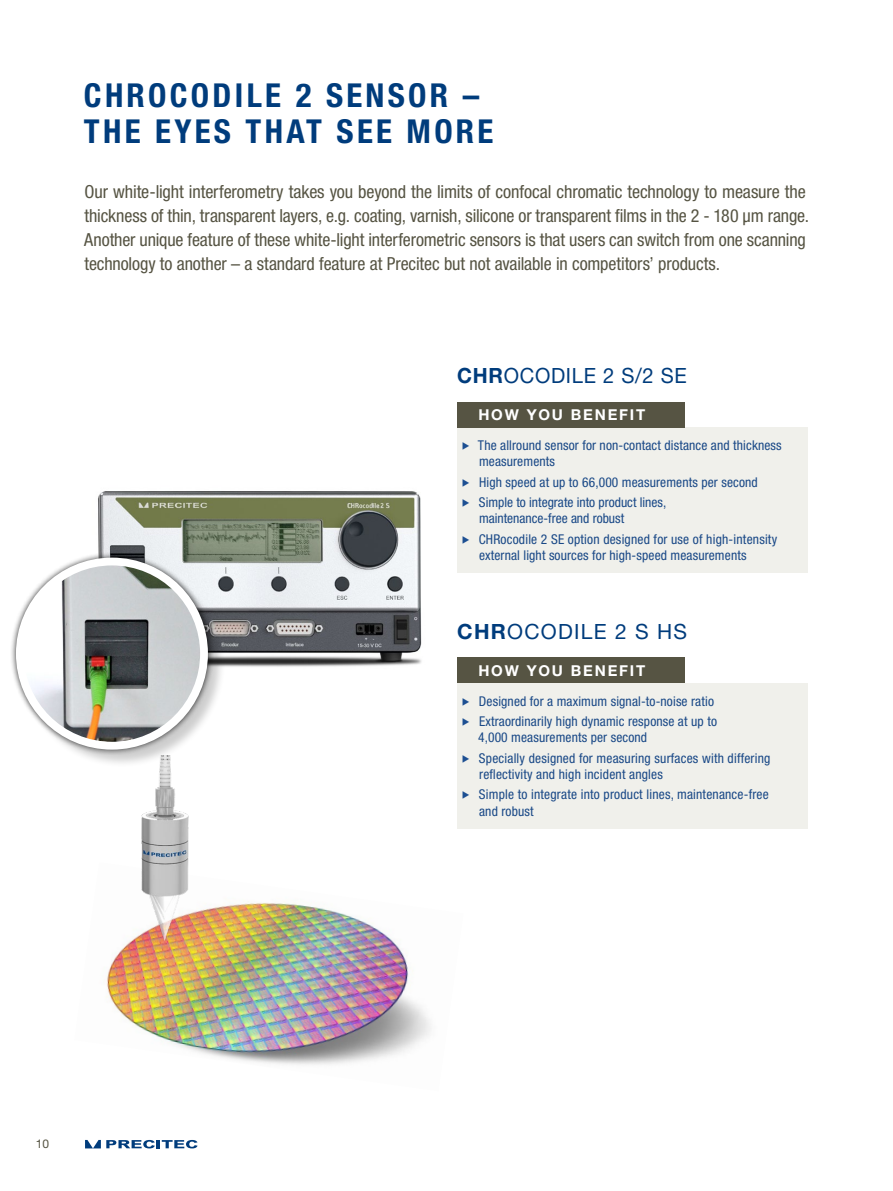
<style>
.page{position:relative;width:893px;height:1191px;background:#fff}
.page>*{position:absolute;margin:0;border:0;box-sizing:border-box;transform-origin:0 0}
.t1{font:700 condensed 33px/36px "Helvetica Neue LT Pro";letter-spacing:.1em;color:#003c7c}
.t2{font:21px "Helvetica Neue LT Pro";letter-spacing:.045em;color:#003c7c;scale:.96 1}
.t3{font:21px "Helvetica Neue LT Pro";letter-spacing:.045em;color:#003c7c}
.t4{font:condensed 18px/24px "Helvetica Neue LT Pro";letter-spacing:-.005em;color:#565443}
.t5{font:700 15px "Helvetica Neue LT Pro";letter-spacing:.12em;color:#fff}
.t6{font:condensed 13.5px/20.4px "Helvetica Neue LT Pro";letter-spacing:.01em;color:#1a4987}
.t7{font:12px "Helvetica Neue LT Pro";color:#565443}
.s1{font-weight:700}
.s2{color:#1d4f92}
</style>
<div class="page">
<div style="left:457px;top:428px;width:351px;height:145px;background:#f0f0eb"></div>
<div style="left:457px;top:402px;width:227px;height:26px;background:#565443"></div>
<img style="left:98px;top:491px;width:324px;height:176px">
<svg style="left:85px;top:1140px;width:113px;height:8px"></svg>
<img style="left:106px;top:901px;width:325px;height:164px">
<div style="left:18px;top:560px;width:209px;height:208px;background:#000;opacity:.2"></div>
<div style="left:10px;top:552px;width:203px;height:203px;background:#000;opacity:.75"></div>
<img style="left:20px;top:561px;width:184px;height:184px;border-radius:92px">
<div style="left:16px;top:557px;width:192px;height:192px;border:8px solid #fff;border-radius:50%"></div>
<img style="left:68px;top:756px;width:179px;height:190px">
<div style="left:457px;top:683px;width:351px;height:145px;background:#f0f0eb"></div>
<div style="left:457px;top:657px;width:227px;height:26px;background:#565443"></div>
<h1 class="t1" style="left:84px;top:76px;width:411px">CHROCODILE 2 SENSOR –<br>THE EYES THAT SEE MORE</h1>
<p class="t4" style="left:84px;top:179px;width:726px">Our white-light interferometry takes you beyond the limits of confocal chromatic technology to measure the thickness of thin, transparent layers, e.g. coating, varnish, silicone or transparent films in the 2 - 180 µm range.<br>Another unique feature of these white-light interferometric sensors is that users can switch from one scanning technology to another – a standard feature at Precitec but not available in competitors’ products.</p>
<h2 class="t2" style="left:457px;top:363px;width:241px"><span class="s1">CHR</span>OCODILE 2 S/2 SE</h2>
<p class="t5" style="left:478px;top:405px;width:168px">HOW YOU BENEFIT</p>
<p class="t6" style="left:479px;top:437px;width:304px;line-height:16.2px;text-indent:-18px"><span class="s2">▶</span> The allround sensor for non-contact distance and thickness measurements</p>
<p class="t6" style="left:461px;top:472px;width:298px"><span class="s2">▶</span> High speed at up to 66,000 measurements per second <span class="s2">▶</span> Simple to integrate into product lines,</p>
<p class="t6" style="left:461px;top:508px;width:317px;text-indent:18px">maintenance-free and robust<br><span class="s2">▶</span> CHRocodile 2 SE option designed for use of high-intensity</p>
<p class="t6" style="left:479px;top:545px;width:269px">external light sources for high-speed measurements</p>
<h2 class="t3" style="left:457px;top:619px;width:231px"><span class="s1">CHR</span>OCODILE 2 S HS</h2>
<p class="t5" style="left:478px;top:661px;width:168px">HOW YOU BENEFIT</p>
<p class="t6" style="left:461px;top:690px;width:257px"><span class="s2">▶</span> Designed for a maximum signal-to-noise ratio <span class="s2">▶</span> Extraordinarily high dynamic response at up to</p>
<p class="t6" style="left:461px;top:727px;width:311px;text-indent:17px">4,000 measurements per second<br><span class="s2">▶</span> Specially designed for measuring surfaces with differing</p>
<p class="t6" style="left:461px;top:764px;width:309px;text-indent:18px">reflectivity and high incident angles<br><span class="s2">▶</span> Simple to integrate into product lines, maintenance-free</p>
<p class="t6" style="left:479px;top:800px;width:56px">and robust</p>
<p class="t7" style="left:36px;top:1137px;width:15px">10</p>
</div>
